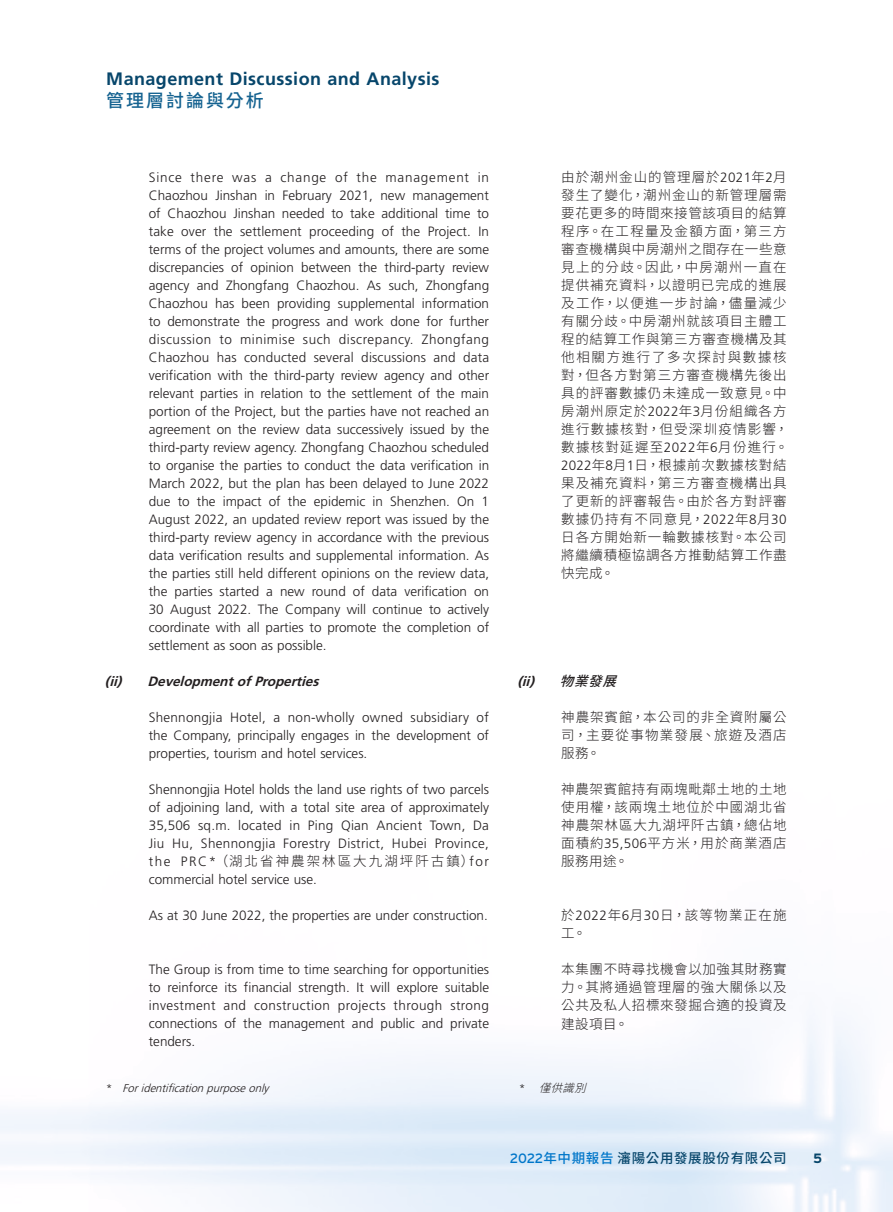
<style>
.page{position:relative;width:893px;height:1212px;background:#fff}
.page>*{position:absolute;margin:0;border:0;box-sizing:border-box;transform-origin:0 0}
.t1{font:700 18px "Frutiger LT Std";letter-spacing:.025em;color:#07466b}
.t2{font:500 18px "Source Han Sans TC";letter-spacing:.11em;color:#146290}
.Body_Text{font:300 13.5px/18px "Frutiger LT Std";color:#231f20;text-align:justify}
.C_Body_Text{font:300 13.5px/18px "Source Han Sans TC";letter-spacing:.07em;color:#231f20;text-align:justify}
.Heading_3{font:italic 700 13.5px "Frutiger LT Std";color:#231f20}
.t3{font:500 13.5px "Source Han Sans TC";letter-spacing:.05em;color:#07466b}
.C_Body_Text-2{font:300 13.5px/18px "Source Han Sans TC";letter-spacing:.09em;color:#231f20}
.C_Heading_3{font:italic 700 13.5px "Frutiger LT Std";color:#231f20}
.C_Heading_3-2{font:italic 500 13.5px "Source Han Sans TC";color:#231f20}
.t4{font:700 13.5px "Interstate";color:#07466b}
.Notes{font:italic 300 11.25px "Frutiger LT Std";color:#231f20}
.C_Notes{font:italic 300 11.25px "Source Han Sans TC";color:#231f20}
.s1{font-family:"Frutiger LT Std"}
.s2{font-family:"Source Han Sans TC"}
.s3{font-style:normal}
.s4{font-family:"Frutiger LT Std";font-style:normal}
.s5{font-family:"Interstate";font-weight:400;color:#0076c9}
.s6{color:#0076c9}
</style>
<div class="page">
<h1 class="t1" style="left:106px;top:68px;width:335px">Management Discussion and Analysis</h1>
<h1 class="t2" style="left:106px;top:90px;width:159px">管理層討論與分析</h1>
<p class="Body_Text" style="left:149px;top:168px;width:342px">Since there was a change of the management in Chaozhou Jinshan in February 2021, new management of Chaozhou Jinshan needed to take additional time to take over the settlement proceeding of the Project. In terms of the project volumes and amounts, there are some discrepancies of opinion between the third-party review agency and Zhongfang Chaozhou. As such, Zhongfang Chaozhou has been providing supplemental information to demonstrate the progress and work done for further discussion to minimise such discrepancy. Zhongfang Chaozhou has conducted several discussions and data verification with the third-party review agency and other relevant parties in relation to the settlement of the main portion of the Project, but the parties have not reached an agreement on the review data successively issued by the third-party review agency. Zhongfang Chaozhou scheduled to organise the parties to conduct the data verification in March 2022, but the plan has been delayed to June 2022 due to the impact of the epidemic in Shenzhen. On 1<br>August 2022, an updated review report was issued by the third-party review agency in accordance with the previous data verification results and supplemental information. As the parties still held different opinions on the review data, the parties started a new round of data verification on 30 August 2022. The Company will continue to actively coordinate with all parties to promote the completion of settlement as soon as possible.</p>
<p class="C_Body_Text" style="left:561px;top:168px;width:229px;text-align:left">由於潮州金山的管理層於<span class="s1">2021</span>年<span class="s1">2</span>月發生了變化，潮州金山的新管理層需要花更多的時間來接管該項目的結算程序。在工程量及金額方面，第三方審查機構與中房潮州之間存在一些意見上的分歧。因此，中房潮州一直在提供補充資料，以證明已完成的進展及工作，以便進一步討論，儘量減少有關分歧。中房潮州就該項目主體工程的結算工作與第三方審查機構及其他相關方進行了多次探討與數據核對，但各方對第三方審查機構先後出具的評審數據仍未達成一致意見。中房潮州原定於<span class="s1">2022</span>年<span class="s1">3</span>月份組織各方進行數據核對，但受深圳疫情影響，數據核對延遲至<span class="s1">2022</span>年<span class="s1">6</span>月份進行。<br><span class="s1">2022</span>年<span class="s1">8</span>月<span class="s1">1</span>日，根據前次數據核對結果及補充資料，第三方審查機構出具了更新的評審報告。由於各方對評審數據仍持有不同意見，<span class="s1">2022</span>年<span class="s1">8</span>月<span class="s1">30</span>日各方開始新一輪數據核對。本公司將繼續積極協調各方推動結算工作盡快完成。</p>
<p class="C_Heading_3" style="left:517px;top:673px;width:22px">(ii)</p>
<p class="C_Heading_3-2" style="left:560px;top:673px;width:68px">物業發展</p>
<p class="C_Body_Text" style="left:561px;top:708px;width:227px">神農架賓館，本公司的非全資附屬公司，主要從事物業發展、旅遊及酒店服務。</p>
<p class="C_Body_Text" style="left:561px;top:780px;width:227px">神農架賓館持有兩塊毗鄰土地的土地使用權，該兩塊土地位於中國湖北省神農架林區大九湖坪阡古鎮，總佔地面積約<span class="s1">35,506</span>平方米，用於商業酒店服務用途。</p>
<p class="Heading_3" style="left:105px;top:673px;width:22px">(ii)</p>
<p class="Heading_3" style="left:147px;top:673px;width:177px">DevelopmentofProperties</p>
<p class="Body_Text" style="left:149px;top:708px;width:342px">Shennongjia Hotel, a non-wholly owned subsidiary of the Company, principally engages in the development of properties, tourism and hotel services.</p>
<p class="Body_Text" style="left:149px;top:780px;width:342px">Shennongjia Hotel holds the land use rights of two parcels of adjoining land, with a total site area of approximately 35,506 sq.m. located in Ping Qian Ancient Town, Da Jiu Hu, Shennongjia Forestry District, Hubei Province, the PRC*<span class="s2">（湖北省神農架林區大九湖坪阡古鎮）</span>for commercial hotel service use.</p>
<p class="Body_Text" style="left:149px;top:906px;width:340px">As at 30 June 2022, the properties are under construction.</p>
<p class="C_Body_Text-2" style="left:561px;top:906px;width:227px">於<span class="s1">2022</span>年<span class="s1">6</span>月<span class="s1">30</span>日，該等物業正在施工。</p>
<p class="C_Body_Text" style="left:561px;top:960px;width:227px">本集團不時尋找機會以加強其財務實力。其將通過管理層的強大關係以及公共及私人招標來發掘合適的投資及建設項目。</p>
<p class="Body_Text" style="left:149px;top:960px;width:342px">The Group is from time to time searching for opportunities to reinforce its financial strength. It will explore suitable investment and construction projects through strong connections of the management and public and private tenders.</p>
<p class="Notes" style="left:106px;top:1081px;width:167px"><span class="s3">*</span> Foridentificationpurposeonly</p>
<p class="C_Notes" style="left:519px;top:1081px;width:76px"><span class="s4">*</span> 僅供識別</p>
<p class="t3" style="left:510px;top:1150px;width:278px"><span class="s5">2022</span><span class="s6">年中期報告</span>瀋陽公用發展股份有限公司</p>
<p class="t4" style="left:813px;top:1150px;width:11px">5</p>
</div>
